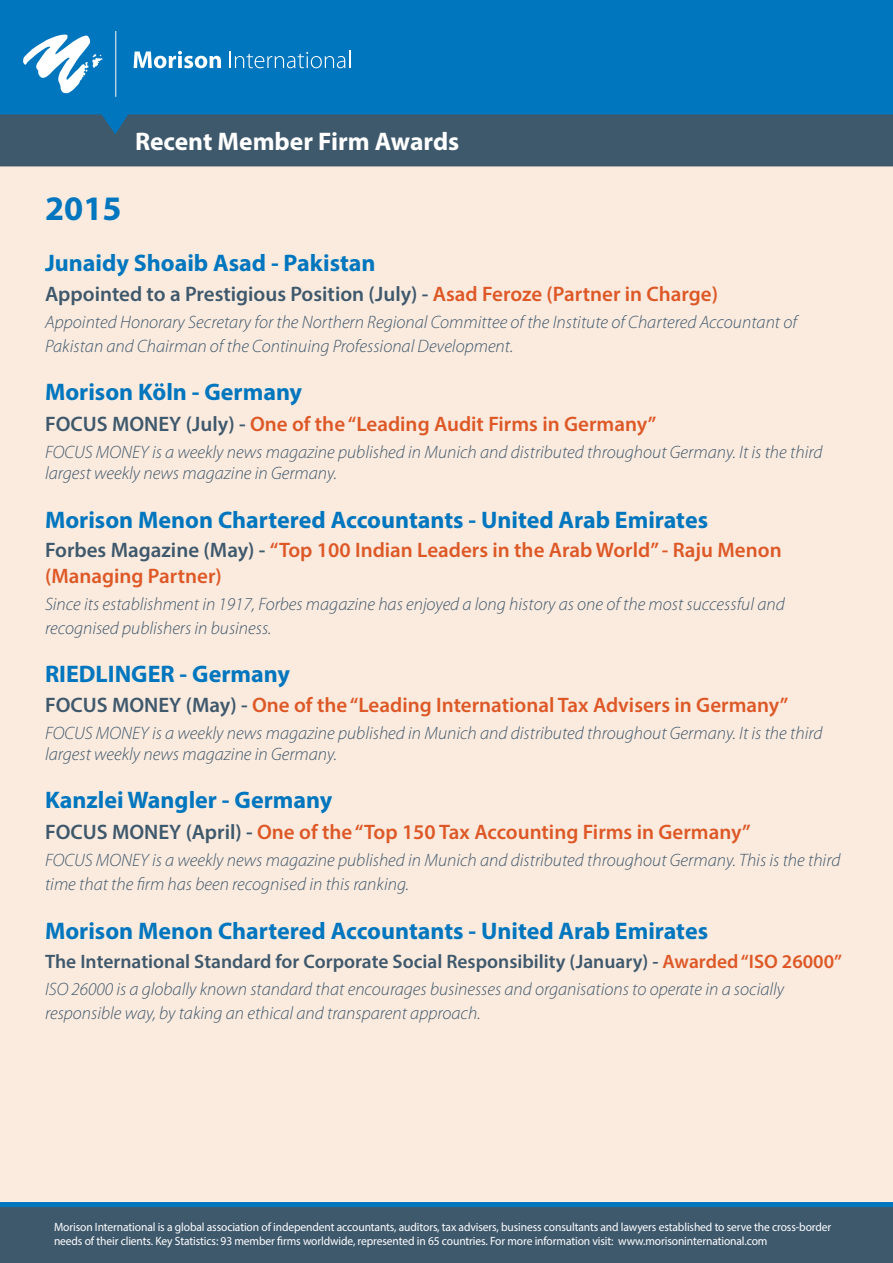
<style>
.page{position:relative;width:893px;height:1263px;background:#fff}
.page>*{position:absolute;margin:0;border:0;box-sizing:border-box;transform-origin:0 0}
.t1{font:700 34.5px "Myriad Pro";color:#0076be}
.t2{font:700 25.5px "Myriad Pro";color:#fff}
.t3{font:700 24px "Myriad Pro";color:#0076be}
.t4{font:600 21px/25.2px "Myriad Pro";color:#dd5826}
.t5{font:600 21px "Myriad Pro";color:#3e586c}
.t6{font:600 19.5px "Myriad Pro";color:#3e586c}
.t7{font:italic 300 18px/24px "Myriad Pro";color:#3e586c}
.t8{font:12px/14.4px "Myriad Pro";letter-spacing:-.01em;color:#fff;scale:.96 1}
.s1{color:#dd5826}
.s2{color:#3e586c}
</style>
<div class="page">
<div style="left:0;top:112px;width:893px;height:56px;background:#3e586c"></div>
<svg style="left:0;top:0;width:893px;height:134px;fill:#0076be"></svg>
<hr style="left:115px;top:31px;width:1px;height:66px;background:#fff">
<svg style="left:134px;top:51px;width:87px;height:17px"></svg>
<svg style="left:229px;top:51px;width:121px;height:17px;background:#2e8fc9"></svg>
<svg style="left:23px;top:34px;width:79px;height:59px"></svg>
<div style="left:0;top:1202px;width:893px;height:33px;background:#0076be"></div>
<div style="left:0;top:1207px;width:893px;height:56px;background:#3e586c"></div>
<div style="left:0;top:166px;width:893px;height:1036px;background:#fbebdf"></div>
<h2 class="t2" style="left:135px;top:125px;width:326px">Recent Member Firm Awards</h2>
<h1 class="t1" style="left:45px;top:186px;width:78px">2015</h1>
<h3 class="t3" style="left:45px;top:247px;width:332px">Junaidy Shoaib Asad - Pakistan</h3>
<p class="t5" style="left:45px;top:280px;width:674px">Appointed to a Prestigious Position (July) - <span class="s1">Asad Feroze (Partner in Charge)</span></p>
<p class="t7" style="left:45px;top:310px;width:753px">Appointed Honorary Secretary for the Northern Regional Committee of the Institute of Chartered Accountant of<br>Pakistan and Chairman of the Continuing Professional Development.</p>
<h3 class="t3" style="left:45px;top:376px;width:259px">Morison Köln - Germany</h3>
<p class="t4" style="left:45px;top:411px;width:613px"><span class="s2">FOCUS MONEY (July) -</span> One of the “Leading Audit Firms in Germany”</p>
<p class="t7" style="left:45px;top:442px;width:779px;line-height:21px">FOCUS MONEY is a weekly news magazine published in Munich and distributed throughout Germany. It is the third largest weekly news magazine in Germany.</p>
<h3 class="t3" style="left:45px;top:504px;width:664px">Morison Menon Chartered Accountants - United Arab Emirates</h3>
<p class="t4" style="left:45px;top:537px;width:738px"><span class="s2">Forbes Magazine (May) -</span> “Top 100 Indian Leaders in the Arab World” - Raju Menon (Managing Partner)</p>
<p class="t7" style="left:45px;top:592px;width:741px">Since its establishment in 1917, Forbes magazine has enjoyed a long history as one of the most successful and recognised publishers in business.</p>
<h3 class="t3" style="left:45px;top:658px;width:246px">RIEDLINGER - Germany</h3>
<p class="t4" style="left:45px;top:691px;width:745px"><span class="s2">FOCUS MONEY (May) -</span> One of the “Leading International Tax Advisers in Germany”</p>
<p class="t7" style="left:45px;top:723px;width:779px;line-height:21px">FOCUS MONEY is a weekly news magazine published in Munich and distributed throughout Germany. It is the third largest weekly news magazine in Germany.</p>
<h3 class="t3" style="left:45px;top:784px;width:289px">Kanzlei Wangler - Germany</h3>
<p class="t4" style="left:45px;top:819px;width:707px"><span class="s2">FOCUS MONEY (April) -</span> One of the “Top 150 Tax Accounting Firms in Germany”</p>
<p class="t7" style="left:45px;top:849px;width:797px">FOCUS MONEY is a weekly news magazine published in Munich and distributed throughout Germany. This is the third time that the firm has been recognised in this ranking.</p>
<h3 class="t3" style="left:45px;top:915px;width:664px">Morison Menon Chartered Accountants - United Arab Emirates</h3>
<p class="t6" style="left:45px;top:949px;width:799px">The International Standard for Corporate Social Responsibility (January) - <span class="s1">Awarded “ISO 26000”</span></p>
<p class="t7" style="left:45px;top:978px;width:741px">ISO 26000 is a globally known standard that encourages businesses and organisations to operate in a socially responsible way, by taking an ethical and transparent approach.</p>
<p class="t8" style="left:54px;top:1219px;width:811px">Morison International is a global association of independent accountants, auditors, tax advisers, business consultants and lawyers established to serve the cross-border needs of their clients. Key Statistics: 93 member firms worldwide, represented in 65 countries. For more information visit: www.morisoninternational.com</p>
</div>
